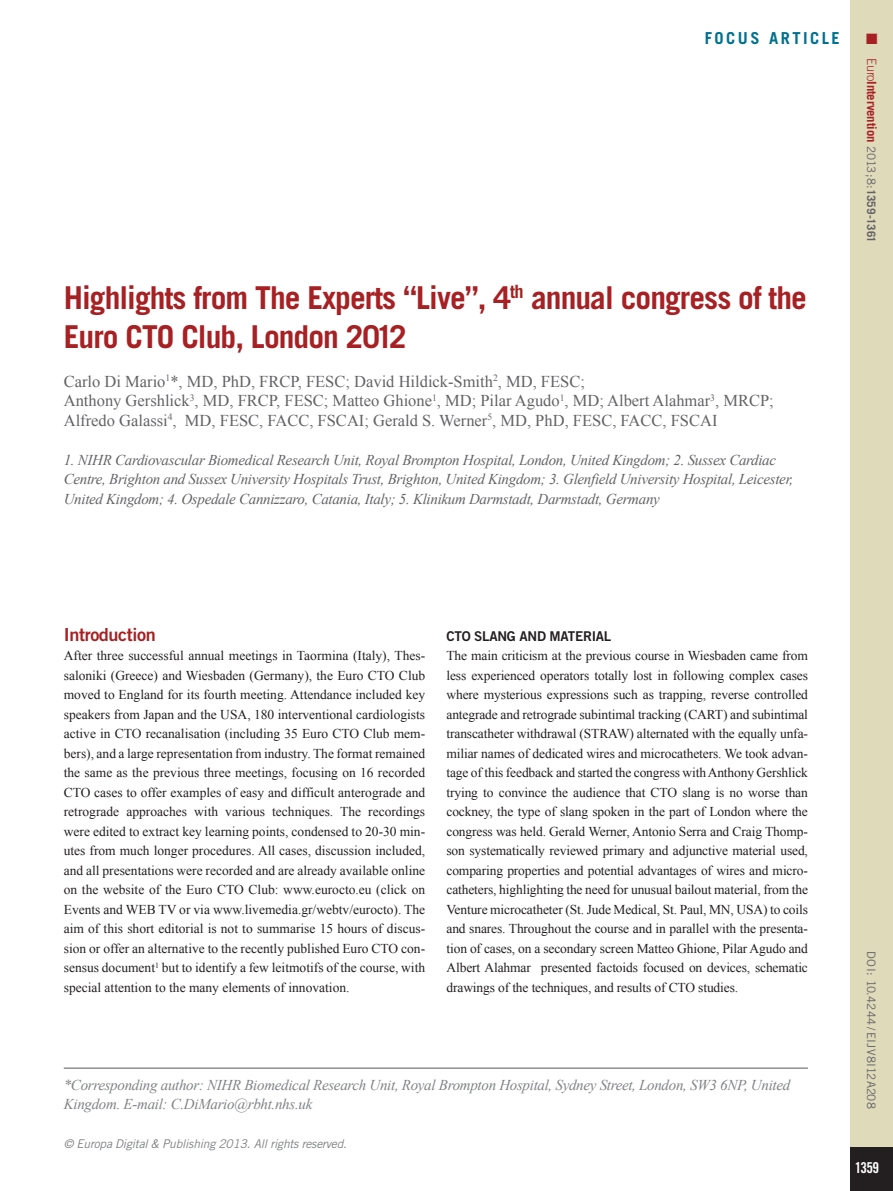
<style>
.page{position:relative;width:893px;height:1191px;background:#fff}
.page>*{position:absolute;margin:0;border:0;box-sizing:border-box;transform-origin:0 0}
.chapitre_titre{font:700 31.5px/39px "Trade Gothic LT Std";letter-spacing:-.03em;color:#a72023}
.intertitre1{font:18px "Trade Gothic LT Std Bd 2";letter-spacing:-.02em;color:#a72023}
.chapitre_auteurs{font:16.5px/19.5px "Times New Roman";color:#636366}
.chapitre_tetiere{font:700 16.5px "Trade Gothic LT Std";letter-spacing:.15em;color:#00718e}
.chapitre_address{font:italic 15px/19.5px "Times New Roman";letter-spacing:-.02em;color:#636366}
.corresponding_author{font:italic 15px/19.5px "Times New Roman";letter-spacing:-.02em;color:#808285}
.t1{font:15px "Trade Gothic LT Std Bd Cn 20";color:#fff}
.t2{font:15px "Zapf Dingbats ITC";color:#a72023}
.text_1er_paragraph{font:13.5px/19.5px "Times New Roman";letter-spacing:-.005em;color:#231f20;text-align:justify}
.intertitre2{font:13.5px "Trade Gothic LT Std Bd 2";letter-spacing:-.02em;color:#231f20}
.t3{font:700 12.75px "Trade Gothic LT Std";letter-spacing:-.01em;color:#a72023}
.t4{font:italic 12px "Trade Gothic LT Std";letter-spacing:-.02em;color:#808285}
.t5{font:11.7px "Trade Gothic LT Std";letter-spacing:.03em;color:#636366}
.s1{font-weight:300}
.s2{font-weight:400;font-size:11.7px;color:#636366}
.s3{font-size:11.7px;color:#636366}
</style>
<div class="page">
<div style="left:850px;top:0;width:43px;height:1191px;background:#dedaba"></div>
<div style="left:850px;top:1147px;width:43px;height:44px;background:#231f20"></div>
<hr style="left:64px;top:1067px;width:744px;height:1px;background:#57585a">
<p class="chapitre_tetiere" style="left:705px;top:28px;width:137px">FOCUS ARTICLE</p>
<p class="chapitre_titre" style="left:64px;top:278px;width:745px">Highlights from The Experts “Live”, 4<sup>th</sup> annual congress of the<br>Euro CTO Club, London 2012</p>
<p class="chapitre_auteurs" style="left:64px;top:371px;width:711px">Carlo Di Mario<sup>1</sup>*, MD, PhD, FRCP, FESC; David Hildick-Smith<sup>2</sup>, MD, FESC;<br>Anthony Gershlick<sup>3</sup>, MD, FRCP, FESC; Matteo Ghione<sup>1</sup>, MD; Pilar Agudo<sup>1</sup>, MD; Albert Alahmar<sup>3</sup>, MRCP;<br>Alfredo Galassi<sup>4</sup>, MD, FESC, FACC, FSCAI; Gerald S. Werner<sup>5</sup>, MD, PhD, FESC, FACC, FSCAI</p>
<p class="chapitre_address" style="left:64px;top:450px;width:731px">1. NIHR Cardiovascular Biomedical Research Unit, Royal Brompton Hospital, London, United Kingdom; 2. Sussex Cardiac<br>Centre, Brighton and Sussex University Hospitals Trust, Brighton, United Kingdom; 3. Glenfield University Hospital, Leicester,<br>United Kingdom; 4. Ospedale Cannizzaro, Catania, Italy; 5. Klinikum Darmstadt, Darmstadt, Germany</p>
<p class="t2" style="left:866px;top:32px;width:13px">■</p>
<p class="t3" style="left:879px;top:58px;width:186px;rotate:90deg"><span class="s1">Euro</span>Intervention <span class="s2">2013;8:</span><span class="s3">1359-1361</span></p>
<p class="intertitre1" style="left:64px;top:623px;width:94px">Introduction</p>
<p class="text_1er_paragraph" style="left:64px;top:645px;width:363px">After three successful annual meetings in Taormina (Italy), Thes&shy;saloniki (Greece) and Wiesbaden (Germany), the Euro CTO Club moved to England for its fourth meeting. Attendance included key speakers from Japan and the USA, 180 interventional cardiologists active in CTO recanalisation (including 35 Euro CTO Club mem&shy;bers), and a large representation from industry. The format remained the same as the previous three meetings, focusing on 16 recorded CTO cases to offer examples of easy and difficult anterograde and retrograde approaches with various techniques. The recordings were edited to extract key learning points, condensed to 20-30 min&shy;utes from much longer procedures. All cases, discussion included, and all presentations were recorded and are already available online on the website of the Euro CTO Club: www.eurocto.eu (click on Events and WEB TV or via www.livemedia.gr/webtv/eurocto). The aim of this short editorial is not to summarise 15 hours of discus&shy;sion or offer an alternative to the recently published Euro CTO con&shy;sensus document<sup>1</sup> but to identify a few leitmotifs of the course, with special attention to the many elements of innovation.</p>
<p class="intertitre2" style="left:446px;top:627px;width:166px">CTO SLANG AND MATERIAL</p>
<p class="text_1er_paragraph" style="left:446px;top:645px;width:363px">The main criticism at the previous course in Wiesbaden came from less experienced operators totally lost in following complex cases where mysterious expressions such as trapping, reverse controlled antegrade and retrograde subintimal tracking (CART) and subintimal transcatheter withdrawal (STRAW) alternated with the equally unfa&shy;miliar names of dedicated wires and microcatheters. We took advan&shy;tage of this feedback and started the congress with Anthony Gershlick trying to convince the audience that CTO slang is no worse than cockney, the type of slang spoken in the part of London where the congress was held. Gerald Werner, Antonio Serra and Craig Thomp&shy;son systematically reviewed primary and adjunctive material used, comparing properties and potential advantages of wires and micro&shy;catheters, highlighting the need for unusual bailout material, from the Venture microcatheter (St. Jude Medical, St. Paul, MN, USA) to coils and snares. Throughout the course and in parallel with the presenta&shy;tion of cases, on a secondary screen Matteo Ghione, Pilar Agudo and Albert Alahmar presented factoids focused on devices, schematic drawings of the techniques, and results of CTO studies.</p>
<p class="corresponding_author" style="left:64px;top:1074px;width:728px">*Corresponding author: NIHR Biomedical Research Unit, Royal Brompton Hospital, Sydney Street, London, SW3 6NP, United<br>Kingdom. E-mail: C.DiMario@rbht.nhs.uk</p>
<p class="t4" style="left:64px;top:1136px;width:285px">© Europa Digital &amp; Publishing 2013. All rights reserved.</p>
<p class="t5" style="left:878px;top:951px;width:159px;rotate:90deg">DOI: 10.4244/EIJV8I12A208</p>
<p class="t1" style="left:855px;top:1158px;width:26px">1359</p>
</div>
